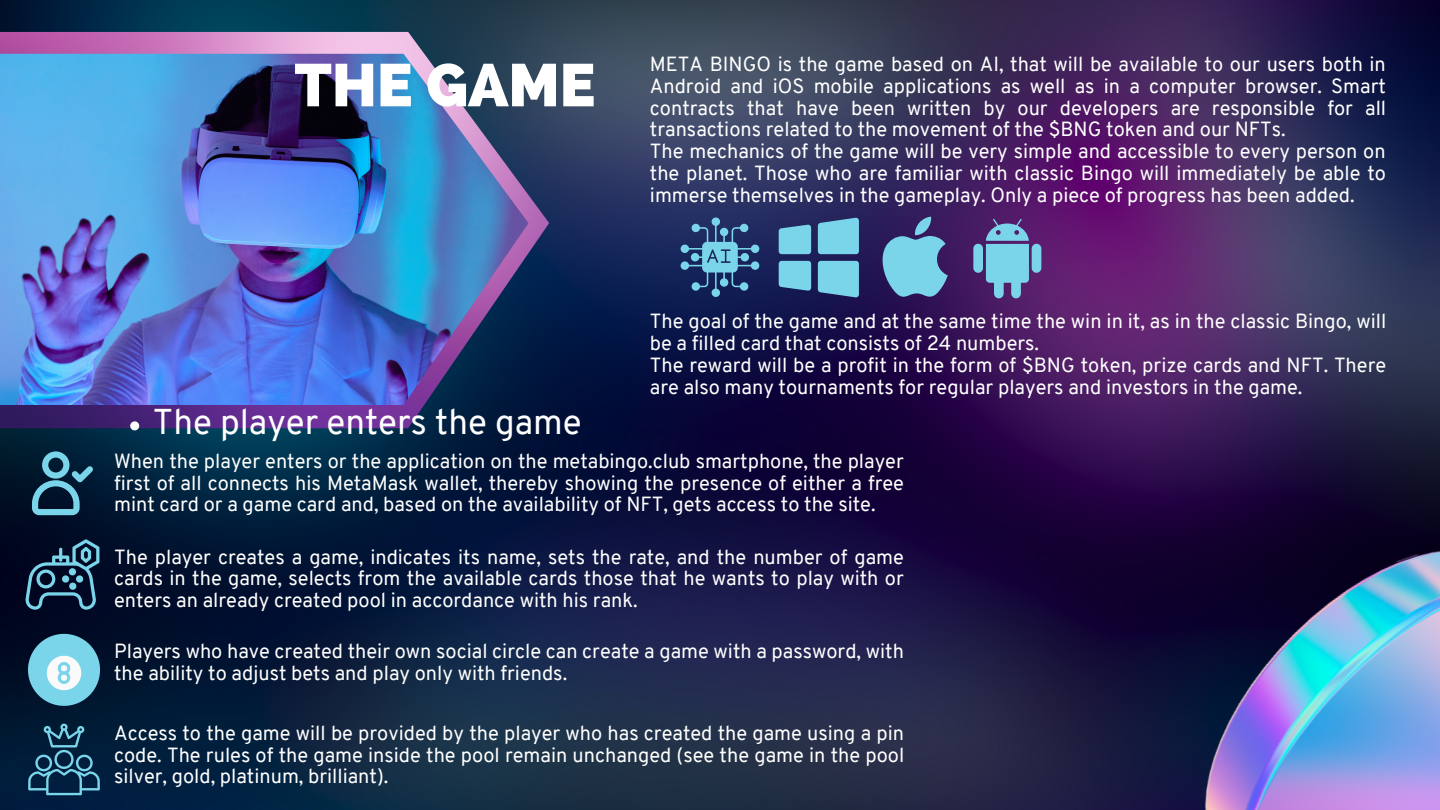
<style>
.page{position:relative;width:1440px;height:810px;background:#fff}
.page>*{position:absolute;margin:0;border:0;box-sizing:border-box;transform-origin:0 0}
.t1{font:800 60px "Raleway";color:#fff}
.t2{font:35px "Overpass";color:#fff}
.t3{font:20px/21.8px "Overpass";color:#fff}
</style>
<div class="page">
<img style="left:0;top:0;width:1440px;height:810px">
<img style="left:0;top:32px;width:549px;height:396px">
<img style="left:1143px;top:515px;width:297px;height:295px">
<img style="left:0;top:54px;width:529px;height:351px">
<svg style="left:130px;top:421px;width:9px;height:9px"></svg>
<div style="left:712px;top:217px;width:8px;height:9px;background:#7bd5ea;border-radius:50%"></div>
<div style="left:751px;top:245px;width:8px;height:8px;background:#7bd5ea;border-radius:50%"></div>
<div style="left:751px;top:261px;width:8px;height:9px;background:#7bd5ea;border-radius:50%"></div>
<div style="left:712px;top:289px;width:8px;height:8px;background:#7bd5ea;border-radius:50%"></div>
<div style="left:681px;top:245px;width:8px;height:8px;background:#7bd5ea;border-radius:50%"></div>
<svg style="left:687px;top:224px;width:65px;height:66px;background:#406c95"></svg>
<div style="left:681px;top:261px;width:8px;height:9px;background:#7bd5ea;border-radius:50%"></div>
<svg style="left:818px;top:218px;width:41px;height:36px"></svg>
<svg style="left:779px;top:225px;width:32px;height:29px"></svg>
<svg style="left:779px;top:261px;width:32px;height:30px"></svg>
<svg style="left:818px;top:261px;width:41px;height:36px"></svg>
<svg style="left:879px;top:217px;width:69px;height:80px;background:#5c89af"></svg>
<svg style="left:973px;top:219px;width:68px;height:79px;background:#6883b0"></svg>
<svg style="left:32px;top:451px;width:61px;height:64px;background:#28556c"></svg>
<svg style="left:25px;top:539px;width:74px;height:71px;background:#213f58"></svg>
<svg style="left:28px;top:634px;width:72px;height:72px;background:#73b0c2"></svg>
<svg style="left:28px;top:724px;width:72px;height:71px;background:#1b4661"></svg>
<h1 class="t1" style="left:294px;top:50px;width:303px">THE GAME</h1>
<h2 class="t2" style="left:153px;top:408px;width:430px">The player enters the game</h2>
<p class="t3" style="left:650px;top:55px;width:738px">META BINGO is the game based on AI, that will be available to our users both in Android and iOS mobile applications as well as in a computer browser. Smart contracts that have been written by our developers are responsible for all transactions related to the movement of the $BNG token and our NFTs.<br>The mechanics of the game will be very simple and accessible to every person on the planet. Those who are familiar with classic Bingo will immediately be able to immerse themselves in the gameplay. Only a piece of progress has been added.</p>
<p class="t3" style="left:650px;top:312px;width:738px">The goal of the game and at the same time the win in it, as in the classic Bingo, will be a filled card that consists of 24 numbers.<br>The reward will be a profit in the form of $BNG token, prize cards and NFT. There are also many tournaments for regular players and investors in the game.</p>
<p class="t3" style="left:114px;top:452px;width:791px;text-align:justify">When the player enters or the application on the metabingo.club smartphone, the player first of all connects his MetaMask wallet, thereby showing the presence of either a free mint card or a game card and, based on the availability of NFT, gets access to the site.</p>
<p class="t3" style="left:114px;top:548px;width:791px;text-align:justify">The player creates a game, indicates its name, sets the rate, and the number of game cards in the game, selects from the available cards those that he wants to play with or enters an already created pool in accordance with his rank.</p>
<p class="t3" style="left:114px;top:642px;width:791px">Players who have created their own social circle can create a game with a password, with the ability to adjust bets and play only with friends.</p>
<p class="t3" style="left:114px;top:724px;width:792px;text-align:justify">Access to the game will be provided by the player who has created the game using a pin code. The rules of the game inside the pool remain unchanged (see the game in the pool silver, gold, platinum, brilliant).</p>
</div>
